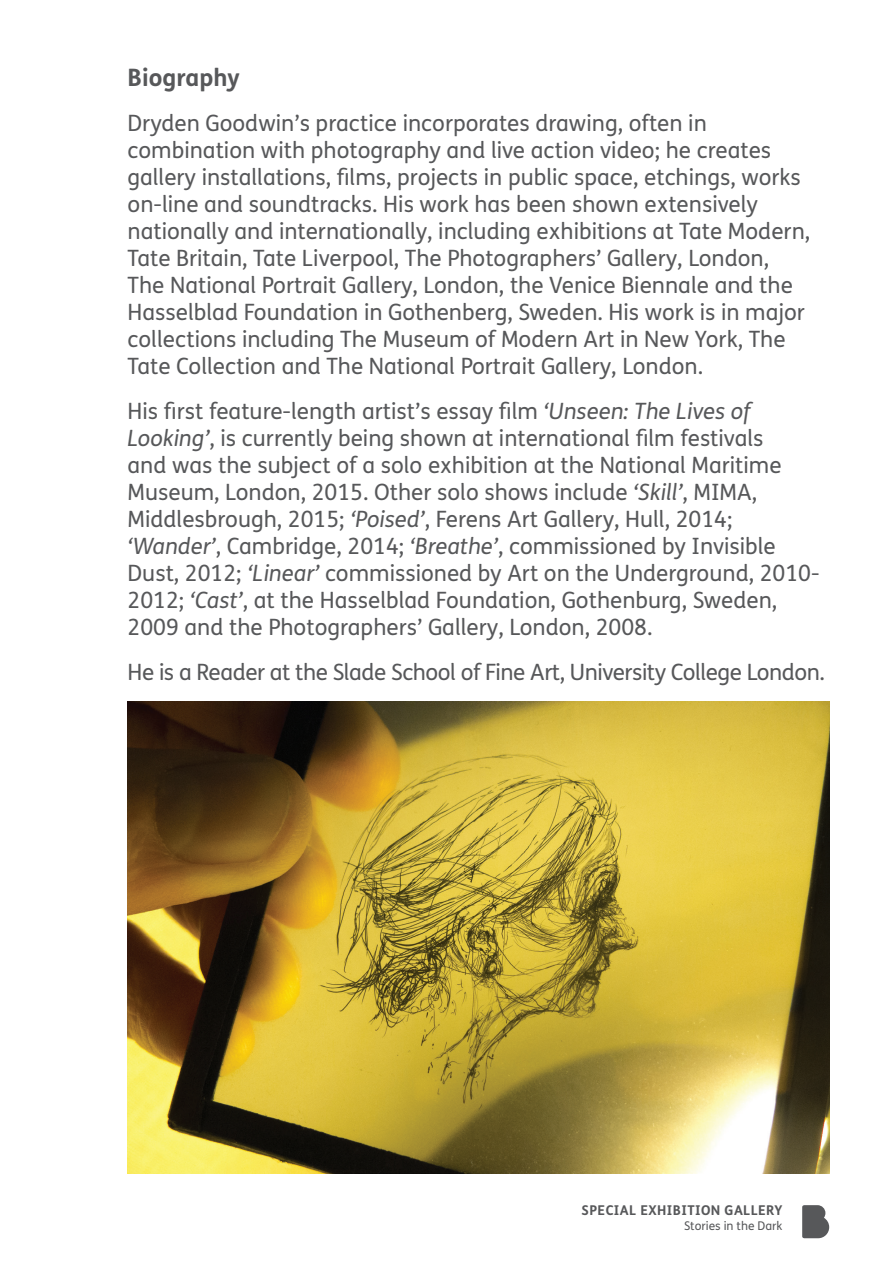
<style>
.page{position:relative;width:893px;height:1263px;background:#fff}
.page>*{position:absolute;margin:0;border:0;box-sizing:border-box;transform-origin:0 0}
.t1{font:700 24px "FS Me";color:#57585a}
.t2{font:22.5px/27px "FS Me";color:#57585a}
.t3{font:22.5px "FS Me";letter-spacing:-.02em;color:#57585a}
.t4{font:700 13.5px "FS Me";letter-spacing:.03em;color:#57585a}
.t5{font:12px "FS Me";color:#57585a}
.s1{font-style:italic}
</style>
<div class="page">
<svg style="left:802px;top:1205px;width:27px;height:33px"></svg>
<img style="left:128px;top:702px;width:701px;height:471px">
<p class="t1" style="left:128px;top:58px;width:114px">Biography</p>
<p class="t2" style="left:128px;top:109px;width:684px">Dryden Goodwin’s practice incorporates drawing, often in combination with photography and live action video; he creates gallery installations, films, projects in public space, etchings, works on-line and soundtracks. His work has been shown extensively nationally and internationally, including exhibitions at Tate Modern, Tate Britain, Tate Liverpool, The Photographers’ Gallery, London, The National Portrait Gallery, London, the Venice Biennale and the Hasselblad Foundation in Gothenberg, Sweden. His work is in major collections including The Museum of Modern Art in New York, The Tate Collection and The National Portrait Gallery, London.</p>
<p class="t2" style="left:128px;top:397px;width:693px">His first feature-length artist’s essay film <span class="s1">‘Unseen: The Lives of Looking’</span>, is currently being shown at international film festivals<br>and was the subject of a solo exhibition at the National Maritime Museum, London, 2015. Other solo shows include <span class="s1">‘Skill’</span>, MIMA, Middlesbrough, 2015; <span class="s1">‘Poised’</span>, Ferens Art Gallery, Hull, 2014; <span class="s1">‘Wander’</span>, Cambridge, 2014; <span class="s1">‘Breathe’</span>, commissioned by Invisible Dust, 2012; <span class="s1">‘Linear’</span> commissioned by Art on the Underground, 2010- 2012; <span class="s1">‘Cast’</span>, at the Hasselblad Foundation, Gothenburg, Sweden, 2009 and the Photographers’ Gallery, London, 2008.</p>
<p class="t3" style="left:128px;top:656px;width:699px">He is a Reader at the Slade School of Fine Art, University College London.</p>
<p class="t4" style="left:582px;top:1200px;width:202px">SPECIAL EXHIBITION GALLERY</p>
<p class="t5" style="left:684px;top:1217px;width:100px">Stories in the Dark</p>
</div>
